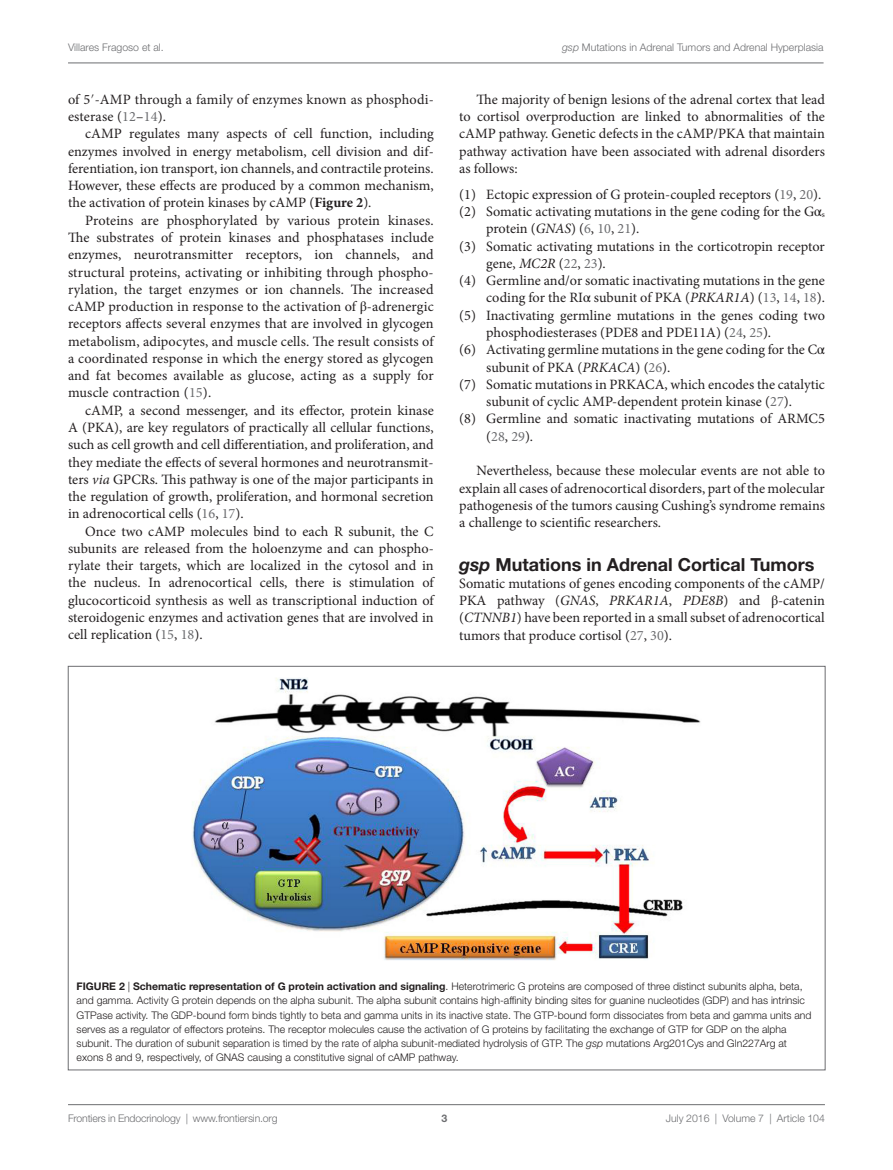
<style>
.page{position:relative;width:893px;height:1170px;background:#fff}
.page>*{position:absolute;margin:0;border:0;box-sizing:border-box;transform-origin:0 0}
.t1{font:700 18px "Helvetica Neue LT Std";color:#231f20}
.t2{font:14.25px/17.2px "Minion Pro";color:#231f20;text-align:justify}
.t3{font:300 10.5px/14.2px "Helvetica Neue LT Std";color:#231f20}
.t4{font:300 10.5px "Helvetica Neue LT Std";color:#6c6d70}
.t5{font:700 10.5px "Helvetica Neue LT Std";color:#6c6d70}
.s1{font-style:italic}
.s2{font-family:"STIX General"}
.s3{color:#6c6d70}
.s4{font-weight:700}
.s5{font-size:8.25px}
</style>
<div class="page">
<img style="left:192px;top:678px;width:509px;height:282px">
<hr style="left:68px;top:1104px;width:757px;height:1px;background:#6c6d70">
<hr style="left:68px;top:63px;width:755px;height:1px;background:#6c6d70">
<p class="t4" style="left:68px;top:41px;width:97px">Villares Fragoso et al.</p>
<p class="t4" style="left:562px;top:41px;width:263px"><span class="s1">gsp</span> Mutations in Adrenal Tumors and Adrenal Hyperplasia</p>
<p class="t2" style="left:68px;top:91px;width:367px">of 5<span class="s2">′</span>-AMP through a family of enzymes known as phosphodi&shy;esterase (<span class="s3">12</span>–<span class="s3">14</span>).</p>
<p class="t2" style="left:68px;top:125px;width:367px;text-indent:17px">cAMP regulates many aspects of cell function, including enzymes involved in energy metabolism, cell division and dif&shy;ferentiation, ion transport, ion channels, and contractile proteins.<br>However, these effects are produced by a common mechanism, the activation of protein kinases by cAMP (<span class="s4">Figure 2</span>).</p>
<p class="t2" style="left:68px;top:212px;width:367px;text-indent:17px">Proteins are phosphorylated by various protein kinases.<br>The substrates of protein kinases and phosphatases include enzymes, neurotransmitter receptors, ion channels, and structural proteins, activating or inhibiting through phospho&shy;rylation, the target enzymes or ion channels. The increased cAMP production in response to the activation of <span class="s2">β</span>-adrenergic receptors affects several enzymes that are involved in glycogen metabolism, adipocytes, and muscle cells. The result consists of a coordinated response in which the energy stored as glycogen and fat becomes available as glucose, acting as a supply for muscle contraction (<span class="s3">15</span>).</p>
<p class="t2" style="left:68px;top:401px;width:367px;text-indent:17px">cAMP, a second messenger, and its effector, protein kinase A (PKA), are key regulators of practically all cellular functions, such as cell growth and cell differentiation, and proliferation, and they mediate the effects of several hormones and neurotransmit&shy;ters <span class="s1">via</span> GPCRs. This pathway is one of the major participants in the regulation of growth, proliferation, and hormonal secretion in adrenocortical cells (<span class="s3">16</span>, <span class="s3">17</span>).</p>
<p class="t2" style="left:68px;top:522px;width:367px;text-indent:17px">Once two cAMP molecules bind to each R subunit, the C subunits are released from the holoenzyme and can phospho&shy;rylate their targets, which are localized in the cytosol and in the nucleus. In adrenocortical cells, there is stimulation of glucocorticoid synthesis as well as transcriptional induction of steroidogenic enzymes and activation genes that are involved in cell replication (<span class="s3">15</span>, <span class="s3">18</span>).</p>
<p class="t2" style="left:459px;top:91px;width:367px;text-indent:17px">The majority of benign lesions of the adrenal cortex that lead to cortisol overproduction are linked to abnormalities of the cAMP pathway. Genetic defects in the cAMP/PKA that maintain pathway activation have been associated with adrenal disorders as follows:</p>
<p class="t2" style="left:459px;top:186px;width:364px">(1) Ectopic expression of G protein-coupled receptors (<span class="s3">19</span>, <span class="s3">20</span>).</p>
<p class="t2" style="left:459px;top:203px;width:367px">(2) Somatic activating mutations in the gene coding for the G<span class="s2">α</span><span class="s5">s</span></p>
<p class="t2" style="left:486px;top:220px;width:155px">protein (<span class="s1">GNAS</span>) (<span class="s3">6</span>, <span class="s3">10</span>, <span class="s3">21</span>).</p>
<p class="t2" style="left:459px;top:237px;width:367px">(3) Somatic activating mutations in the corticotropin receptor</p>
<p class="t2" style="left:486px;top:255px;width:121px">gene, <span class="s1">MC2R</span> (<span class="s3">22</span>, <span class="s3">23</span>).</p>
<p class="t2" style="left:459px;top:272px;width:367px">(4) Germline and/or somatic inactivating mutations in the gene</p>
<p class="t2" style="left:486px;top:289px;width:340px">coding for the RI<span class="s2">α</span> subunit of PKA (<span class="s1">PRKAR1A</span>) (<span class="s3">13</span>, <span class="s3">14</span>, <span class="s3">18</span>).</p>
<p class="t2" style="left:459px;top:306px;width:367px">(5) Inactivating germline mutations in the genes coding two</p>
<p class="t2" style="left:486px;top:324px;width:286px">phosphodiesterases (PDE8 and PDE11A) (<span class="s3">24</span>, <span class="s3">25</span>).</p>
<p class="t2" style="left:459px;top:341px;width:367px">(6) Activating germline mutations in the gene coding for the C<span class="s2">α</span></p>
<p class="t2" style="left:486px;top:358px;width:186px">subunit of PKA (<span class="s1">PRKACA</span>) (<span class="s3">26</span>).</p>
<p class="t2" style="left:459px;top:375px;width:367px">(7) Somatic mutations in PRKACA, which encodes the catalytic</p>
<p class="t2" style="left:486px;top:393px;width:307px">subunit of cyclic AMP-dependent protein kinase (<span class="s3">27</span>).</p>
<p class="t2" style="left:459px;top:410px;width:367px">(8) Germline and somatic inactivating mutations of ARMC5</p>
<p class="t2" style="left:486px;top:427px;width:48px">(<span class="s3">28</span>, <span class="s3">29</span>).</p>
<p class="t2" style="left:459px;top:462px;width:367px;text-indent:17px">Nevertheless, because these molecular events are not able to explain all cases of adrenocortical disorders, part of the molecular pathogenesis of the tumors causing Cushing’s syndrome remains a challenge to scientific researchers.</p>
<p class="t1" style="left:459px;top:553px;width:357px"><span class="s1">gsp</span> Mutations in Adrenal Cortical Tumors</p>
<p class="t2" style="left:459px;top:574px;width:367px">Somatic mutations of genes encoding components of the cAMP/ PKA pathway (<span class="s1">GNAS</span>, <span class="s1">PRKAR1A</span>, <span class="s1">PDE8B</span>) and <span class="s2">β</span>-catenin (<span class="s1">CTNNB1</span>) have been reported in a small subset of adrenocortical tumors that produce cortisol (<span class="s3">27</span>, <span class="s3">30</span>).</p>
<p class="t3" style="left:77px;top:979px;width:736px"><span class="s4">FIGURE 2</span> | <span class="s4">Schematic representation of G protein activation and signaling</span>. Heterotrimeric G proteins are composed of three distinct subunits alpha, beta, and gamma. Activity G protein depends on the alpha subunit. The alpha subunit contains high-affinity binding sites for guanine nucleotides (GDP) and has intrinsic GTPase activity. The GDP-bound form binds tightly to beta and gamma units in its inactive state. The GTP-bound form dissociates from beta and gamma units and serves as a regulator of effectors proteins. The receptor molecules cause the activation of G proteins by facilitating the exchange of GTP for GDP on the alpha subunit. The duration of subunit separation is timed by the rate of alpha subunit-mediated hydrolysis of GTP. The <span class="s1">gsp</span> mutations Arg201Cys and Gln227Arg at exons 8 and 9, respectively, of GNAS causing a constitutive signal of cAMP pathway.</p>
<p class="t4" style="left:68px;top:1111px;width:211px">Frontiers in Endocrinology | www.frontiersin.org</p>
<p class="t4" style="left:666px;top:1111px;width:161px">July 2016 | Volume 7 | Article 104</p>
<p class="t5" style="left:441px;top:1111px;width:7px">3</p>
</div>
